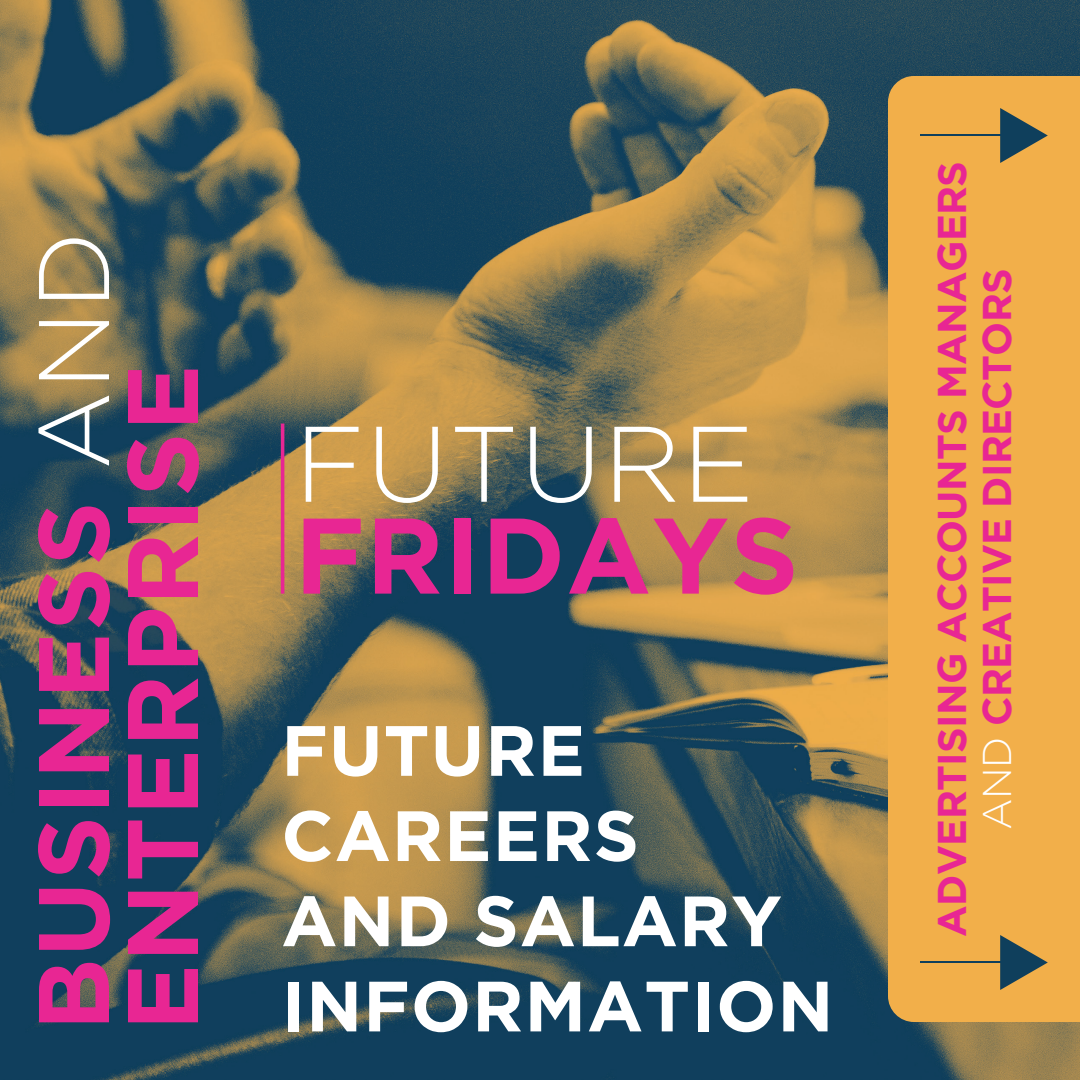
<style>
.page{position:relative;width:1080px;height:1080px;background:#fff}
.page>*{position:absolute;margin:0;border:0;box-sizing:border-box;transform-origin:0 0}
.t1{font:700 107.2px "Gotham";letter-spacing:.01em;color:#e82693}
.t2{font:300 107.2px "Gotham";letter-spacing:.015em;color:#fff}
.t3{font:700 100px/89px "Gotham";letter-spacing:.015em;color:#e82693}
.t4{font:700 71px/85.2px "Gotham";letter-spacing:.015em;color:#fff}
.t5{font:700 40px/45px "Gotham";letter-spacing:-.015em;color:#e82693;text-align:center}
.s1{font-weight:300;color:#fff}
</style>
<div class="page">
<img style="left:0;top:0;width:1080px;height:1080px">
<div style="left:888px;top:76px;width:192px;height:946px;background:#f2af4a"></div>
<hr style="left:920px;top:135px;width:88px;height:1px;background:#0f3f5c">
<svg style="left:1000px;top:108px;width:48px;height:55px"></svg>
<hr style="left:920px;top:962px;width:88px;height:1px;background:#0f3f5c">
<svg style="left:1000px;top:935px;width:48px;height:55px"></svg>
<hr style="left:281px;top:424px;width:3px;height:170px;background:#e82693">
<h2 class="t3" style="left:27px;top:1031px;width:801px;rotate:-90deg">BUSINESS <span class="s1">AND<br></span>ENTERPRISE</h2>
<h1 class="t2" style="left:295px;top:406px;width:461px">FUTURE</h1>
<h1 class="t1" style="left:295px;top:494px;width:506px">FRIDAYS</h1>
<h3 class="t4" style="left:281px;top:706px;width:554px">FUTURE<br>CAREERS<br>AND SALARY<br>INFORMATION</h3>
<p class="t5" style="left:929px;top:937px;width:777px;rotate:-90deg">ADVERTISING ACCOUNTS MANAGERS<br><span class="s1">AND</span> CREATIVE DIRECTORS</p>
</div>
